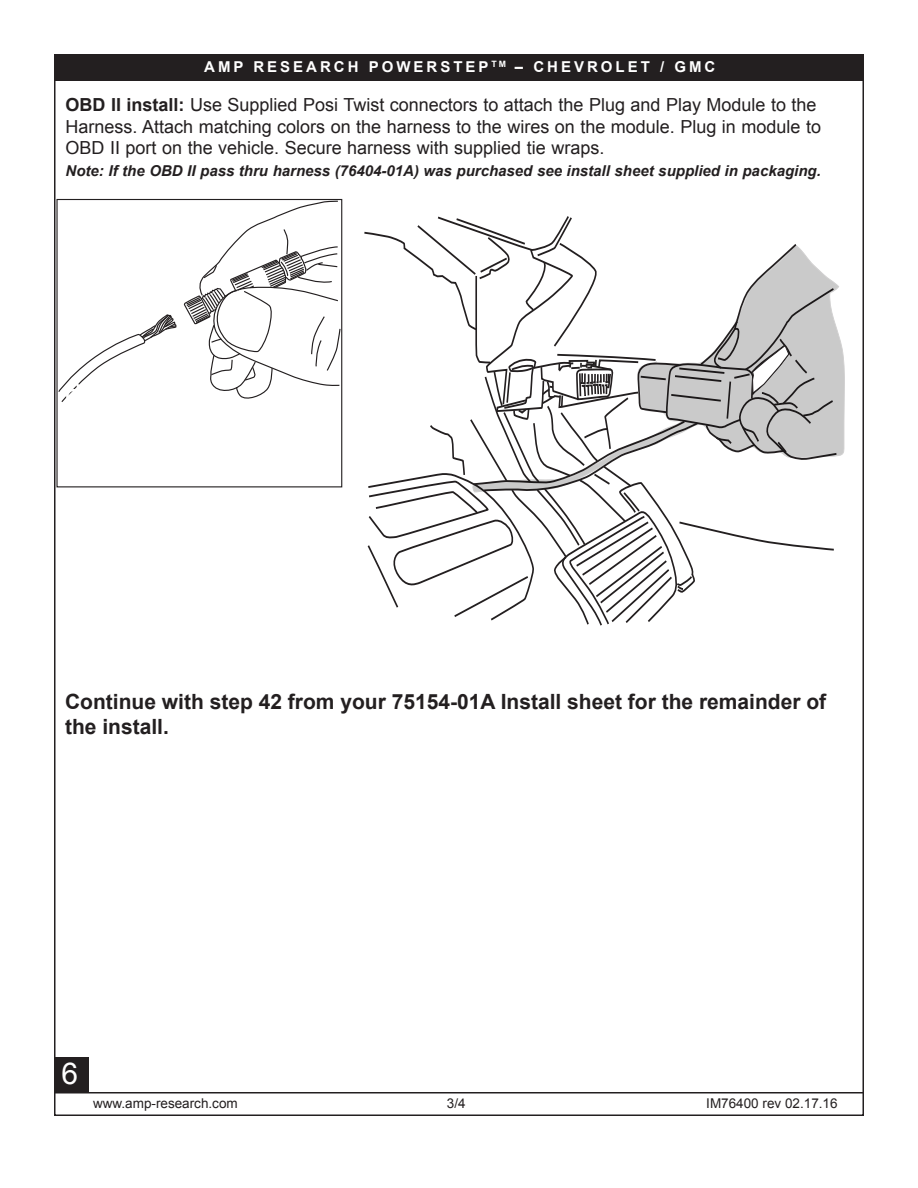
<style>
.page{position:relative;width:918px;height:1188px;background:#fff}
.page>*{position:absolute;margin:0;border:0;box-sizing:border-box;transform-origin:0 0}
.t1{font:30px "Arial";color:#fff}
.t2{font:700 21px/25.2px "Arial";color:#231f20}
.t3{font:18px/21.8px "Arial";color:#231f20}
.t4{font:italic 700 15px "Arial";color:#231f20}
.t5{font:700 15px "Arial";letter-spacing:.2em;color:#fff}
.t6{font:13.5px "Arial";color:#231f20}
.s1{font-weight:700}
</style>
<div class="page">
<div style="left:54px;top:55px;width:809px;height:26px;background:#231f20"></div>
<hr style="left:55px;top:1092px;width:808px;height:2px;background:#231f20">
<svg style="left:364px;top:216px;width:474px;height:410px"></svg>
<svg style="left:58px;top:201px;width:282px;height:201px"></svg>
<div style="left:56px;top:199px;width:286px;height:288px;border:1px solid #231f20"></div>
<div style="left:54px;top:1057px;width:34px;height:36px;background:#231f20"></div>
<p class="t5" style="left:204px;top:57px;width:513px">AMP RESEARCH POWERSTEP <sup>TM</sup> – CHEVROLET / GMC</p>
<p class="t3" style="left:66px;top:94px;width:757px"><span class="s1">OBD II install:</span> Use Supplied Posi Twist connectors to attach the Plug and Play Module to the<br>Harness. Attach matching colors on the harness to the wires on the module. Plug in module to<br>OBD II port on the vehicle. Secure harness with supplied tie wraps.</p>
<p class="t4" style="left:66px;top:161px;width:757px">Note: If the OBD II pass thru harness (76404-01A) was purchased see install sheet supplied in packaging.</p>
<h1 class="t1" style="left:65px;top:372px;width:18px">6</h1>
<p class="t2" style="left:65px;top:690px;width:763px">Continue with step 42 from your 75154-01A Install sheet for the remainder of the install.</p>
<h1 class="t1" style="left:56px;top:1050px;width:33px">11</h1>
<h1 class="t1" style="left:56px;top:1055px;width:35px">1 06</h1>
<p class="t6" style="left:93px;top:1094px;width:146px">www.amp-research.com</p>
<p class="t6" style="left:447px;top:1095px;width:20px">3/4</p>
<p class="t6" style="left:706px;top:1095px;width:133px">IM76400 rev 02.17.16</p>
</div>
